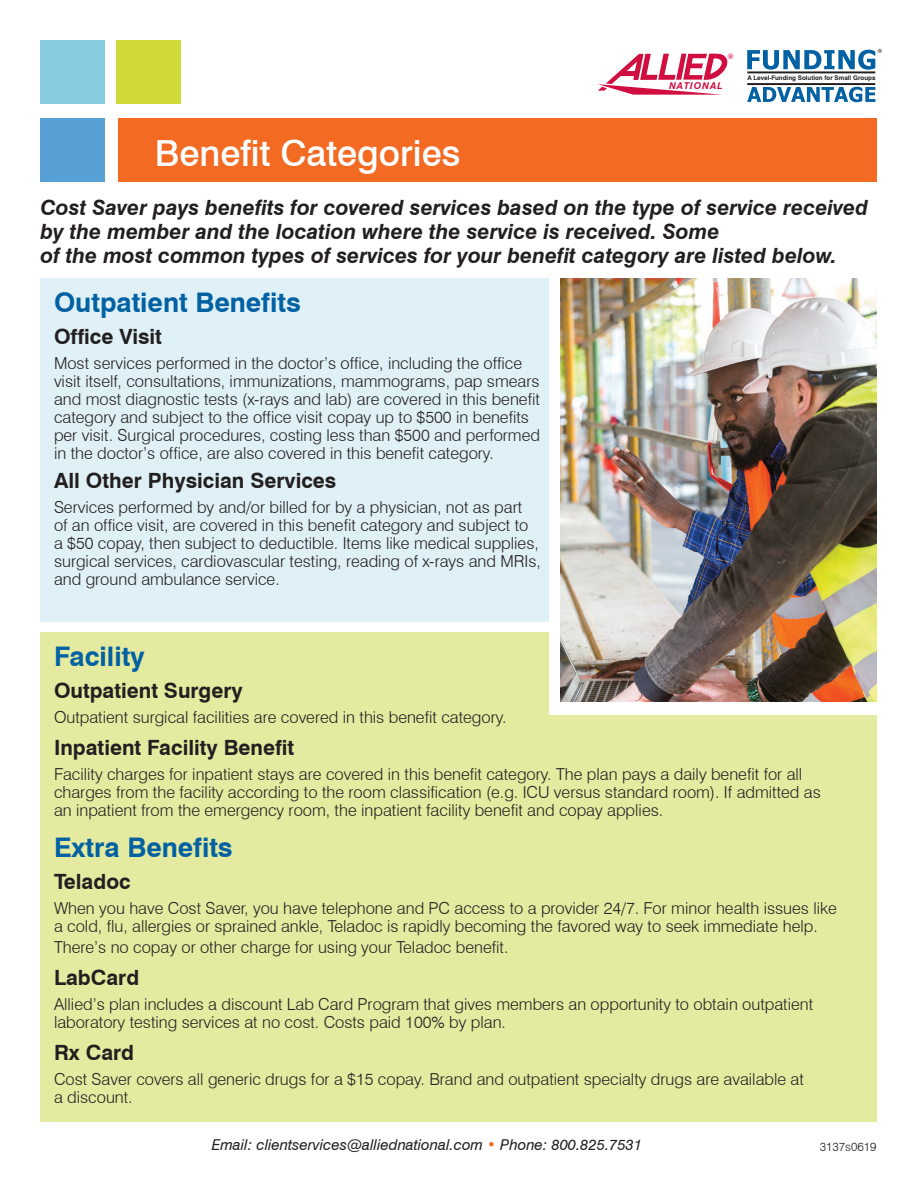
<style>
.page{position:relative;width:918px;height:1188px;background:#fff}
.page>*{position:absolute;margin:0;border:0;box-sizing:border-box;transform-origin:0 0}
.t1{font:500 36px "Swiss 721 BT";color:#fff}
.t2{font:700 27px "Swiss 721 BT";color:#0161a2}
.t3{font:italic 700 21px/24px "Swiss 721 BT";color:#231f20}
.t4{font:700 21px "Swiss 721 BT";color:#231f20}
.t5{font:300 16.5px/18px "Swiss 721 BT";color:#231f20}
.t6{font:italic 15px "Swiss 721 BT";color:#231f20}
.t7{font:300 12px "Swiss 721 BT";color:#231f20}
.t8{font:italic 700 9.45px "Swiss 721 BT";color:#d10e40}
.t9{font:7.5px "Swiss 721 BT";color:#d10e40}
.t10{font:700 6.3px "Swiss 721 BT";color:#231f20}
.t11{font:5.85px "Swiss 721 BT";color:#231f20}
.s1{color:#f36b23}
</style>
<div class="page">
<div style="left:40px;top:632px;width:509px;height:141px;background:#e4eaa0"></div>
<div style="left:40px;top:279px;width:509px;height:343px;background:#dff0f6"></div>
<div style="left:40px;top:715px;width:838px;height:406px;background:#e4eaa0"></div>
<div style="left:117px;top:40px;width:64px;height:64px;background:#cfda3a"></div>
<div style="left:40px;top:40px;width:65px;height:64px;background:#87cbe1"></div>
<div style="left:40px;top:118px;width:65px;height:64px;background:#56a0d5"></div>
<div style="left:118px;top:118px;width:759px;height:64px;background:#f36b23"></div>
<img style="left:561px;top:279px;width:316px;height:423px">
<svg style="left:598px;top:53px;width:130px;height:42px"></svg>
<svg style="left:747px;top:50px;width:128px;height:20px"></svg>
<svg style="left:747px;top:87px;width:128px;height:15px"></svg>
<hr style="left:747px;top:83px;width:128px;height:2px;background:#231f20">
<hr style="left:747px;top:71px;width:128px;height:2px;background:#231f20">
<h1 class="t1" style="left:155px;top:131px;width:307px">Benefit Categories</h1>
<p class="t9" style="left:727px;top:52px;width:8px">®</p>
<p class="t8" style="left:669px;top:79px;width:55px">NATIONAL</p>
<p class="t11" style="left:878px;top:47px;width:6px">®</p>
<p class="t10" style="left:747px;top:74px;width:130px">A Level-Funding Solution for Small Groups</p>
<p class="t3" style="left:40px;top:195px;width:829px">Cost Saver pays benefits for covered services based on the type of service received by the member and the location where the service is received. Some<br>of the most common types of services for your benefit category are listed below.</p>
<h2 class="t2" style="left:54px;top:286px;width:248px">Outpatient Benefits</h2>
<p class="t4" style="left:54px;top:324px;width:109px">Office Visit</p>
<p class="t5" style="left:54px;top:354px;width:488px">Most services performed in the doctor’s office, including the office visit itself, consultations, immunizations, mammograms, pap smears and most diagnostic tests (x-rays and lab) are covered in this benefit category and subject to the office visit copay up to $500 in benefits per visit. Surgical procedures, costing less than $500 and performed in the doctor’s office, are also covered in this benefit category.</p>
<p class="t4" style="left:54px;top:468px;width:284px">All Other Physician Services</p>
<p class="t5" style="left:54px;top:498px;width:489px">Services performed by and/or billed for by a physician, not as part<br>of an office visit, are covered in this benefit category and subject to a $50 copay, then subject to deductible. Items like medical supplies, surgical services, cardiovascular testing, reading of x-rays and MRIs, and ground ambulance service.</p>
<h2 class="t2" style="left:54px;top:640px;width:92px">Facility</h2>
<p class="t4" style="left:54px;top:678px;width:190px">Outpatient Surgery</p>
<p class="t5" style="left:54px;top:708px;width:454px">Outpatient surgical facilities are covered in this benefit category.</p>
<p class="t4" style="left:54px;top:735px;width:242px">Inpatient Facility Benefit</p>
<p class="t5" style="left:54px;top:765px;width:768px">Facility charges for inpatient stays are covered in this benefit category. The plan pays a daily benefit for all charges from the facility according to the room classification (e.g. ICU versus standard room). If admitted as an inpatient from the emergency room, the inpatient facility benefit and copay applies.</p>
<h2 class="t2" style="left:54px;top:831px;width:180px">Extra Benefits</h2>
<p class="t4" style="left:54px;top:869px;width:78px">Teladoc</p>
<p class="t5" style="left:54px;top:899px;width:785px">When you have Cost Saver, you have telephone and PC access to a provider 24/7. For minor health issues like a cold, flu, allergies or sprained ankle, Teladoc is rapidly becoming the favored way to seek immediate help.</p>
<p class="t5" style="left:54px;top:938px;width:456px">There’s no copay or other charge for using your Teladoc benefit.</p>
<p class="t4" style="left:54px;top:965px;width:87px">LabCard</p>
<p class="t5" style="left:54px;top:995px;width:761px">Allied’s plan includes a discount Lab Card Program that gives members an opportunity to obtain outpatient laboratory testing services at no cost. Costs paid 100% by plan.</p>
<p class="t4" style="left:54px;top:1040px;width:82px">Rx Card</p>
<p class="t5" style="left:54px;top:1070px;width:751px">Cost Saver covers all generic drugs for a $15 copay. Brand and outpatient specialty drugs are available at a discount.</p>
<p class="t6" style="left:212px;top:1135px;width:432px">Email: clientservices@alliednational.com <span class="s1">•</span> Phone: 800.825.7531</p>
<p class="t7" style="left:820px;top:1139px;width:58px">3137s0619</p>
</div>
